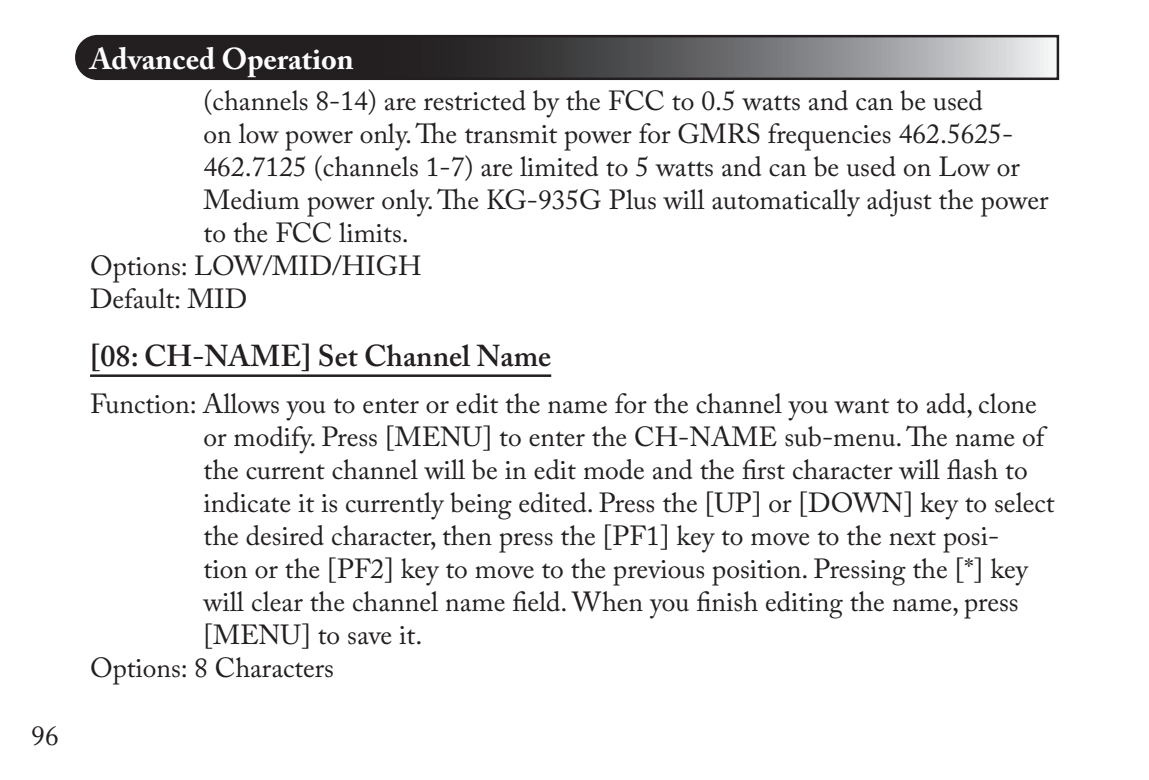
<style>
.page{position:relative;width:1149px;height:780px;background:#fff}
.page>*{position:absolute;margin:0;border:0;box-sizing:border-box;transform-origin:0 0}
.Menu_Item_Header_2{font:600 30px "Adobe Caslon Pro";color:#231f20}
.t1{font:700 30px "Adobe Caslon Pro";color:#fff}
.Menu_Description{font:27.5px/33px "Adobe Caslon Pro";color:#231f20}
</style>
<div class="page">
<svg style="left:75px;top:34px;width:985px;height:47px;background:#5a595a"></svg>
<hr style="left:90px;top:374px;width:461px;height:3px;background:#231f20">
<p class="Menu_Description" style="left:31px;top:719px;width:29px">96</p>
<p class="t1" style="left:90px;top:41px;width:265px">Advanced Operation</p>
<p class="Menu_Description" style="left:203px;top:84px;width:846px">(channels 8-14) are restricted by the FCC to 0.5 watts and can be used<br>on low power only. The transmit power for GMRS frequencies 462.5625- 462.7125 (channels 1-7) are limited to 5 watts and can be used on Low or Medium power only. The KG-935G Plus will automatically adjust the power to the FCC limits.</p>
<p class="Menu_Description" style="left:90px;top:249px;width:333px">Options: LOW/MID/HIGH</p>
<p class="Menu_Description" style="left:90px;top:282px;width:159px">Default: MID</p>
<p class="Menu_Item_Header_2" style="left:90px;top:338px;width:462px">[08: CH-NAME] Set Channel Name</p>
<p class="Menu_Description" style="left:203px;top:387px;width:852px;text-indent:-113px">Function: Allows you to enter or edit the name for the channel you want to add, clone or modify. Press [MENU] to enter the CH-NAME sub-menu. The name of the current channel will be in edit mode and the first character will flash to indicate it is currently being edited. Press the [UP] or [DOWN] key to select the desired character, then press the [PF1] key to move to the next posi-<br>tion or the [PF2] key to move to the previous position. Pressing the [*] key will clear the channel name field. When you finish editing the name, press [MENU] to save it.</p>
<p class="Menu_Description" style="left:90px;top:651px;width:245px">Options: 8 Characters</p>
</div>
